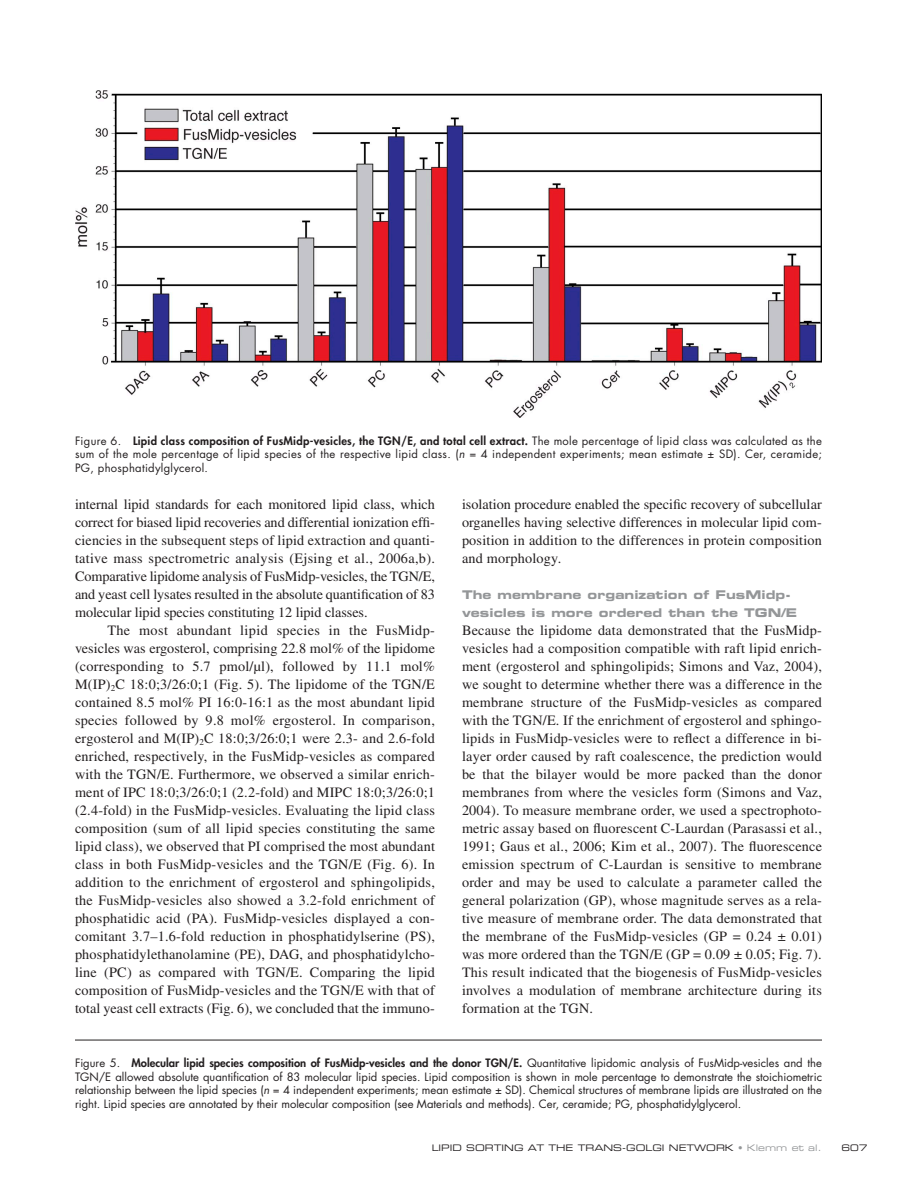
<style>
.page{position:relative;width:918px;height:1188px;background:#fff}
.page>*{position:absolute;margin:0;border:0;box-sizing:border-box;transform-origin:0 0}
.t1{font:14.25px/18px "Times LT Std";letter-spacing:.015em;color:#231f20;text-align:justify}
.t2{font:12px/18px "Eurostile LT Std Bold Ex 2";letter-spacing:.005em;color:#949698}
.t3{font:11.25px/13.5px "Futura Std";letter-spacing:.01em;color:#231f20;text-align:justify}
.t4{font:9px "Eurostile LT Std Ex 2";color:#231f20}
.s1{font-weight:800}
.s2{font-style:italic}
.s3{color:#949698}
</style>
<div class="page">
<hr style="left:75px;top:1040px;width:747px;height:1px;background:#231f20">
<img style="left:75px;top:90px;width:747px;height:327px">
<p class="t3" style="left:75px;top:434px;width:749px">Figure 6. <span class="s1">Lipid class composition of FusMidp-vesicles, the TGN/E, and total cell extract.</span> The mole percentage of lipid class was calculated as the sum of the mole percentage of lipid species of the respective lipid class. (<span class="s2">n</span> = 4 independent experiments; mean estimate ± SD). Cer, ceramide; PG, phosphatidylglycerol.</p>
<p class="t1" style="left:75px;top:495px;width:362px">internal lipid standards for each monitored lipid class, which correct for biased lipid recoveries and differential ionization effi&shy;ciencies in the subsequent steps of lipid extraction and quanti&shy;tative mass spectrometric analysis (Ejsing et al., 2006a,b).<br>Comparative lipidome analysis of FusMidp-vesicles, the TGN/E, and yeast cell lysates resulted in the absolute quantification of 83 molecular lipid species constituting 12 lipid classes.</p>
<p class="t1" style="left:75px;top:621px;width:362px;text-indent:32px">The most abundant lipid species in the FusMidp&shy;vesicles was ergosterol, comprising 22.8 mol% of the lipidome (corresponding to 5.7 pmol/µl), followed by 11.1 mol% M(IP)<sub>2</sub>C 18:0;3/26:0;1 (Fig. 5). The lipidome of the TGN/E contained 8.5 mol% PI 16:0-16:1 as the most abundant lipid species followed by 9.8 mol% ergosterol. In comparison, ergosterol and M(IP)<sub>2</sub>C 18:0;3/26:0;1 were 2.3- and 2.6-fold enriched, respectively, in the FusMidp-vesicles as compared with the TGN/E. Furthermore, we observed a similar enrich&shy;ment of IPC 18:0;3/26:0;1 (2.2-fold) and MIPC 18:0;3/26:0;1 (2.4-fold) in the FusMidp-vesicles. Evaluating the lipid class composition (sum of all lipid species constituting the same lipid class), we observed that PI comprised the most abundant class in both FusMidp-vesicles and the TGN/E (Fig. 6). In addition to the enrichment of ergosterol and sphingolipids, the FusMidp-vesicles also showed a 3.2-fold enrichment of phosphatidic acid (PA). FusMidp-vesicles displayed a con&shy;comitant 3.7–1.6-fold reduction in phosphatidylserine (PS), phosphatidylethanolamine (PE), DAG, and phosphatidylcho&shy;line (PC) as compared with TGN/E. Comparing the lipid composition of FusMidp-vesicles and the TGN/E with that of total yeast cell extracts (Fig. 6), we concluded that the immuno-</p>
<p class="t1" style="left:462px;top:495px;width:362px">isolation procedure enabled the specific recovery of subcellular organelles having selective differences in molecular lipid com&shy;position in addition to the differences in protein composition and morphology.</p>
<p class="t2" style="left:462px;top:585px;width:337px">The membrane organization of FusMidp&shy;vesicles is more ordered than the TGN/E</p>
<p class="t1" style="left:462px;top:621px;width:362px">Because the lipidome data demonstrated that the FusMidp&shy;vesicles had a composition compatible with raft lipid enrich&shy;ment (ergosterol and sphingolipids; Simons and Vaz, 2004), we sought to determine whether there was a difference in the membrane structure of the FusMidp-vesicles as compared with the TGN/E. If the enrichment of ergosterol and sphingo&shy;lipids in FusMidp-vesicles were to reflect a difference in bi&shy;layer order caused by raft coalescence, the prediction would be that the bilayer would be more packed than the donor membranes from where the vesicles form (Simons and Vaz, 2004). To measure membrane order, we used a spectrophoto&shy;metric assay based on fluorescent C-Laurdan (Parasassi et al., 1991; Gaus et al., 2006; Kim et al., 2007). The fluorescence emission spectrum of C-Laurdan is sensitive to membrane order and may be used to calculate a parameter called the general polarization (GP), whose magnitude serves as a rela&shy;tive measure of membrane order. The data demonstrated that the membrane of the FusMidp-vesicles (GP = 0.24 ± 0.01) was more ordered than the TGN/E (GP = 0.09 ± 0.05; Fig. 7).<br>This result indicated that the biogenesis of FusMidp-vesicles involves a modulation of membrane architecture during its formation at the TGN.</p>
<p class="t3" style="left:75px;top:1056px;width:749px">Figure 5. <span class="s1">Molecular lipid species composition of FusMidp-vesicles and the donor TGN/E.</span> Quantitative lipidomic analysis of FusMidp-vesicles and the TGN/E allowed absolute quantification of 83 molecular lipid species. Lipid composition is shown in mole percentage to demonstrate the stoichiometric relationship between the lipid species (<span class="s2">n</span> = 4 independent experiments; mean estimate ± SD). Chemical structures of membrane lipids are illustrated on the right. Lipid species are annotated by their molecular composition (see Materials and methods). Cer, ceramide; PG, phosphatidylglycerol.</p>
<p class="t4" style="left:432px;top:1142px;width:392px">LIPID SORTING AT THE TRANS-GOLGI NETWORK <span class="s3">• Klemm et al.</span></p>
<p class="t4" style="left:842px;top:1142px;width:28px">607</p>
</div>
